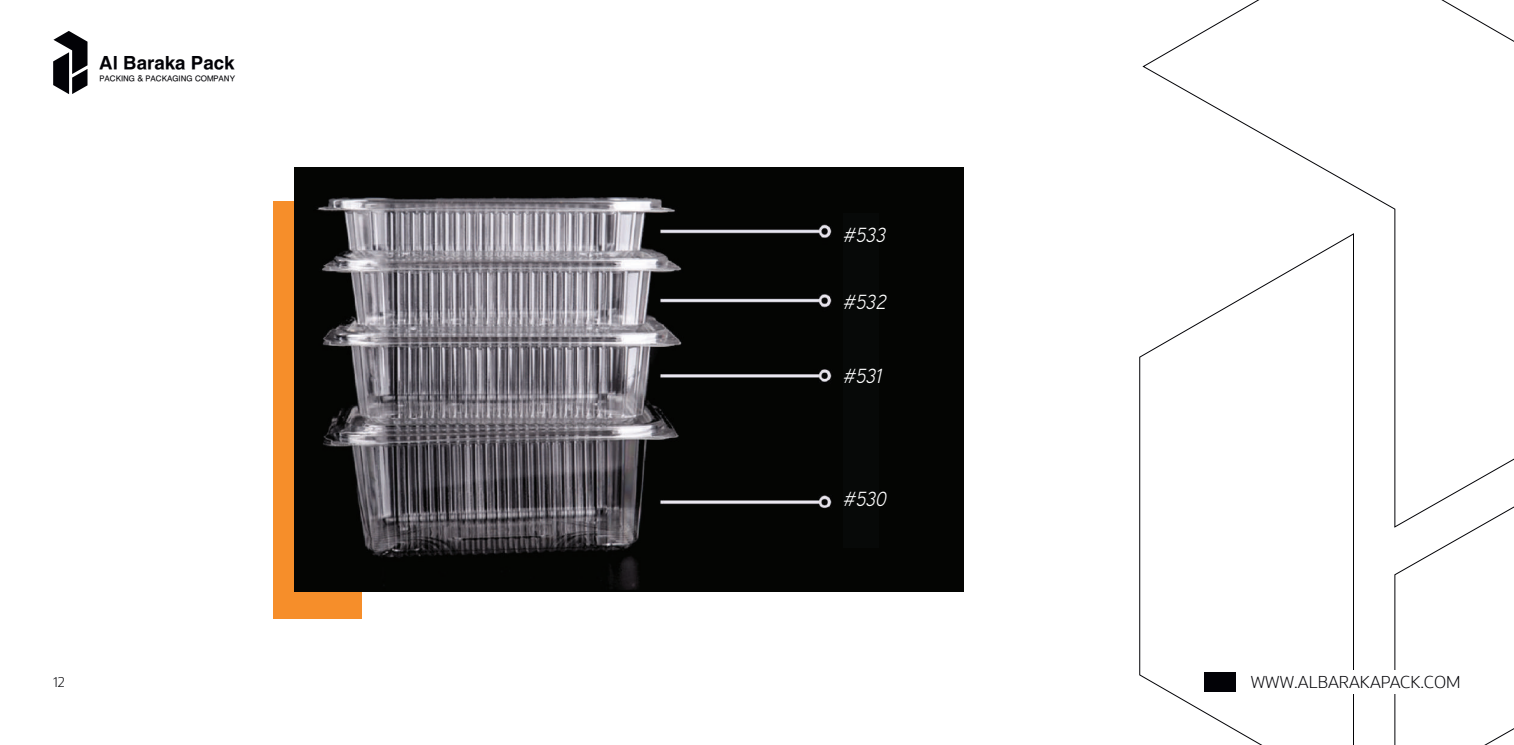
<style>
.page{position:relative;width:1514px;height:745px;background:#fff}
.page>*{position:absolute;margin:0;border:0;box-sizing:border-box;transform-origin:0 0}
.t1{font:21.5px "Hacen Algeria Bd";color:#020206}
.t2{font:italic 20.38px "Aaux Next";color:#fff}
.t3{font:300 16.38px "Oracle Sans";color:#020206}
.t4{font:300 13.62px "Oracle Sans";color:#020206}
.t5{font:9.12px "Hacen Algeria";color:#020206}
</style>
<div class="page">
<div style="left:273px;top:201px;width:89px;height:416px;background:#f68e2a"></div>
<svg style="left:1139px;top:355px;width:122px;height:389px"></svg>
<svg style="left:1394px;top:527px;width:119px;height:217px"></svg>
<svg style="left:1142px;top:0;width:371px;height:527px"></svg>
<div style="left:1309px;top:670px;width:117px;height:23px;background:#fff"></div>
<img style="left:294px;top:167px;width:669px;height:424px">
<div style="left:843px;top:213px;width:36px;height:335px;background:#070908"></div>
<svg style="left:53px;top:31px;width:34px;height:63px"></svg>
<div style="left:1203px;top:671px;width:32px;height:20px;background:#020206"></div>
<h1 class="t1" style="left:99px;top:48px;width:137px">Al Baraka Pack</h1>
<p class="t5" style="left:100px;top:72px;width:137px">PACKING &amp; PACKAGING COMPANY</p>
<h2 class="t2" style="left:842px;top:221px;width:45px">#533</h2>
<h2 class="t2" style="left:842px;top:288px;width:46px">#532</h2>
<h2 class="t2" style="left:842px;top:362px;width:41px">#531</h2>
<h2 class="t2" style="left:842px;top:485px;width:46px">#530</h2>
<h3 class="t4" style="left:53px;top:673px;width:13px">12</h3>
<h3 class="t3" style="left:1250px;top:672px;width:211px">WWW.ALBARAKAPACK.COM</h3>
</div>
